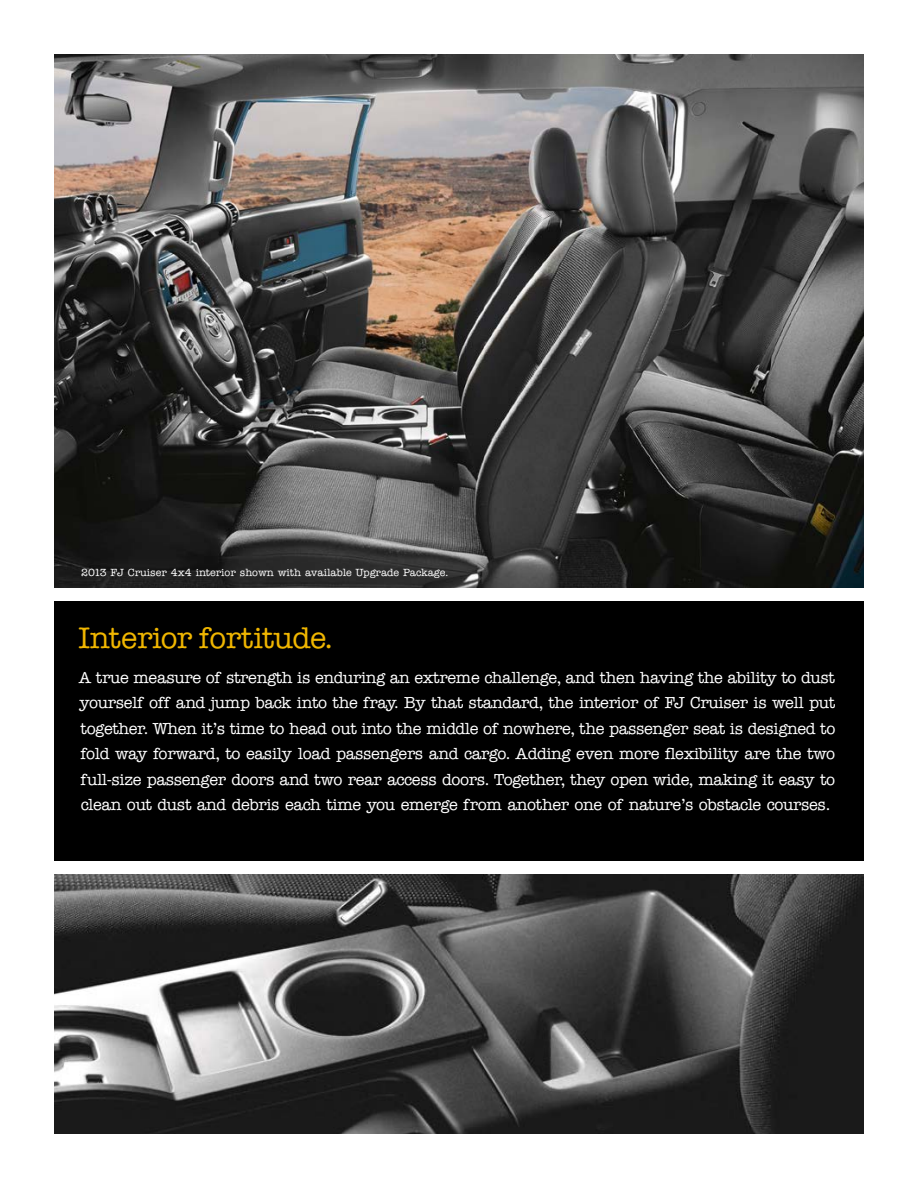
<style>
.page{position:relative;width:918px;height:1188px;background:#fff}
.page>*{position:absolute;margin:0;border:0;box-sizing:border-box;transform-origin:0 0}
.t1{font:500 30px "American Typewriter Std";letter-spacing:-.015em;color:#f0b600}
.t2{font:500 16.2px/25.5px "American Typewriter Std";letter-spacing:-.02em;color:#fff;text-align:justify}
.t3{font:500 10.5px "American Typewriter Std";color:#fff}
</style>
<div class="page">
<img style="left:54px;top:874px;width:810px;height:260px">
<div style="left:54px;top:601px;width:810px;height:260px;background:#000"></div>
<img style="left:54px;top:54px;width:810px;height:533px">
<p class="t3" style="left:81px;top:567px;width:369px">2013 FJ Cruiser 4x4 interior shown with available Upgrade Package.</p>
<h1 class="t1" style="left:79px;top:621px;width:257px">Interior fortitude.</h1>
<p class="t2" style="left:79px;top:665px;width:758px">A true measure of strength is enduring an extreme challenge, and then having the ability to dust yourself off and jump back into the fray. By that standard, the interior of FJ Cruiser is well put together. When it’s time to head out into the middle of nowhere, the passenger seat is designed to fold way forward, to easily load passengers and cargo. Adding even more flexibility are the two full-size passenger doors and two rear access doors. Together, they open wide, making it easy to clean out dust and debris each time you emerge from another one of nature’s obstacle courses.</p>
</div>
